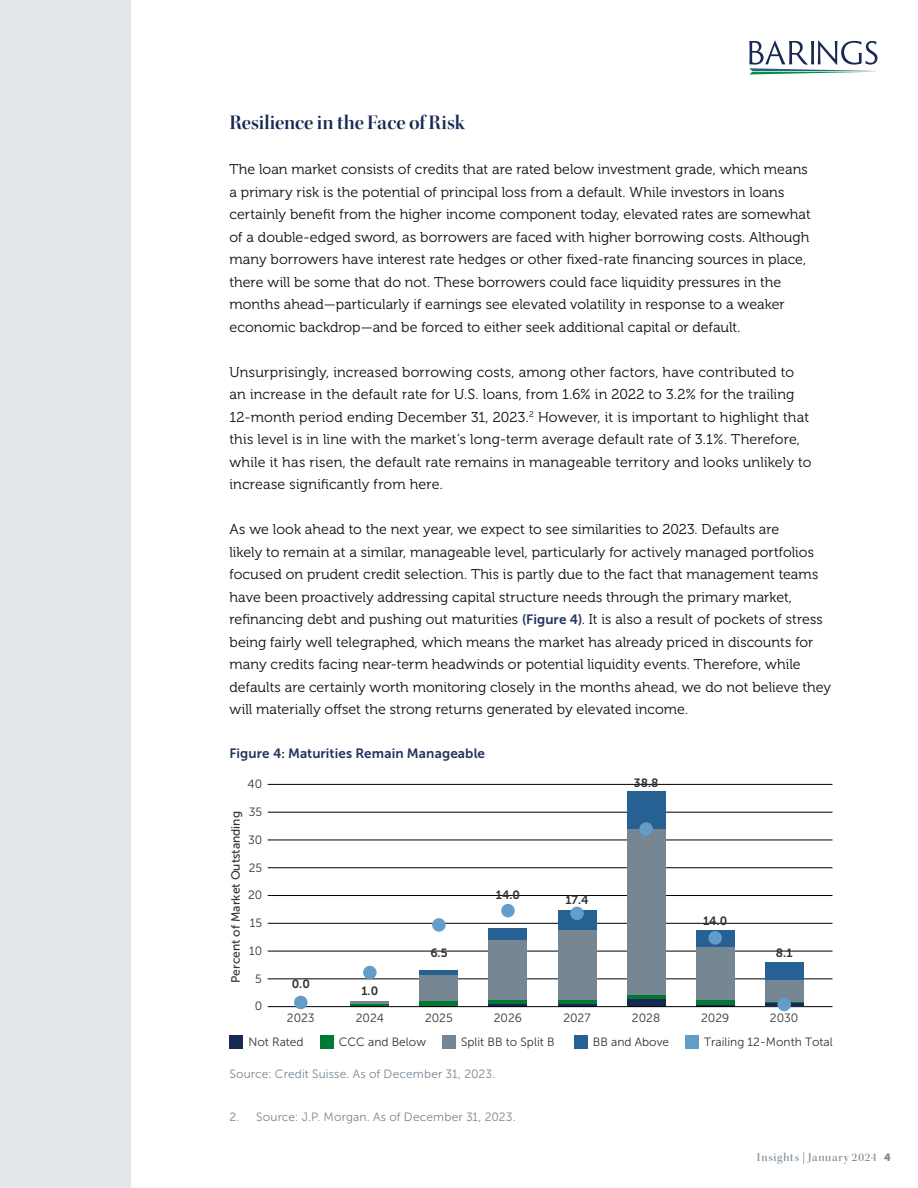
<style>
.page{position:relative;width:918px;height:1188px;background:#fff}
.page>*{position:absolute;margin:0;border:0;box-sizing:border-box;transform-origin:0 0}
.t1{font:21px "Kepler Std Semibold Disp";color:#182a54}
.t2{font:14.25px/22.5px "Museo 300";letter-spacing:.005em;color:#0d0d0d}
.t3{font:13.5px "Museo Sans 700";letter-spacing:.01em;color:#23355d}
.t4{font:12px "Museo Sans 300";color:#333132}
.t5{font:12px "Museo Sans 300";letter-spacing:.01em;color:#768693}
.t6{font:12px "Museo Sans 700";color:#333132}
.t7{font:12px "Museo Sans 500";color:#333132}
.t8{font:12px "Kepler Std Medium Disp";letter-spacing:.07em;color:#768693}
.s1{font-family:"Museo Sans 700";font-size:13.5px;color:#23355d}
.s2{font-size:12px;color:#0d0d0d}
.s3{font-family:"Museo Sans 900";font-size:10.5px}
</style>
<div class="page">
<hr style="left:268px;top:784px;width:564px;height:1px;background:#000">
<hr style="left:268px;top:840px;width:564px;height:1px;background:#000">
<hr style="left:268px;top:867px;width:564px;height:1px;background:#000">
<hr style="left:268px;top:895px;width:564px;height:1px;background:#000">
<hr style="left:268px;top:923px;width:564px;height:1px;background:#000">
<hr style="left:268px;top:951px;width:564px;height:1px;background:#000">
<hr style="left:268px;top:979px;width:564px;height:1px;background:#000">
<hr style="left:268px;top:812px;width:564px;height:1px;background:#000">
<div style="left:230px;top:1036px;width:13px;height:13px;background:#182a54"></div>
<div style="left:320px;top:1036px;width:13px;height:13px;background:#007934"></div>
<div style="left:442px;top:1036px;width:14px;height:13px;background:#768693"></div>
<div style="left:574px;top:1036px;width:13px;height:13px;background:#276092"></div>
<div style="left:685px;top:1036px;width:14px;height:13px;background:#649ec8"></div>
<hr style="left:351px;top:1004px;width:38px;height:2px;background:#007934">
<hr style="left:351px;top:1001px;width:38px;height:3px;background:#768693">
<hr style="left:696px;top:1005px;width:38px;height:2px;background:#182a54">
<div style="left:696px;top:1000px;width:38px;height:5px;background:#007934"></div>
<div style="left:696px;top:947px;width:38px;height:53px;background:#768693"></div>
<div style="left:696px;top:930px;width:38px;height:17px;background:#276092"></div>
<div style="left:627px;top:999px;width:38px;height:8px;background:#182a54"></div>
<hr style="left:627px;top:995px;width:38px;height:4px;background:#007934">
<div style="left:627px;top:829px;width:38px;height:166px;background:#768693"></div>
<div style="left:627px;top:791px;width:38px;height:38px;background:#276092"></div>
<hr style="left:558px;top:1004px;width:38px;height:3px;background:#182a54">
<hr style="left:558px;top:1000px;width:38px;height:4px;background:#007934">
<div style="left:558px;top:930px;width:38px;height:70px;background:#768693"></div>
<div style="left:558px;top:910px;width:38px;height:20px;background:#276092"></div>
<hr style="left:489px;top:1004px;width:38px;height:3px;background:#182a54">
<div style="left:489px;top:999px;width:38px;height:5px;background:#007934"></div>
<div style="left:489px;top:940px;width:38px;height:59px;background:#768693"></div>
<div style="left:489px;top:929px;width:38px;height:11px;background:#276092"></div>
<div style="left:419px;top:1001px;width:39px;height:5px;background:#007934"></div>
<div style="left:419px;top:975px;width:39px;height:26px;background:#768693"></div>
<hr style="left:419px;top:971px;width:39px;height:4px;background:#276092">
<div style="left:363px;top:966px;width:14px;height:13px;background:#649ec8;border-radius:50%"></div>
<div style="left:432px;top:918px;width:14px;height:14px;background:#649ec8;border-radius:50%"></div>
<div style="left:501px;top:904px;width:14px;height:13px;background:#649ec8;border-radius:50%"></div>
<div style="left:570px;top:907px;width:14px;height:13px;background:#649ec8;border-radius:50%"></div>
<div style="left:639px;top:822px;width:14px;height:14px;background:#649ec8;border-radius:50%"></div>
<div style="left:708px;top:931px;width:14px;height:14px;background:#649ec8;border-radius:50%"></div>
<hr style="left:268px;top:1006px;width:564px;height:1px;background:#000">
<hr style="left:765px;top:1003px;width:38px;height:4px;background:#182a54">
<hr style="left:765px;top:1002px;width:38px;height:1px;background:#007934">
<div style="left:765px;top:980px;width:38px;height:22px;background:#768693"></div>
<div style="left:765px;top:962px;width:38px;height:18px;background:#276092"></div>
<div style="left:777px;top:998px;width:14px;height:13px;background:#649ec8;border-radius:50%"></div>
<div style="left:294px;top:996px;width:14px;height:13px;background:#649ec8;border-radius:50%"></div>
<div style="left:0;top:0;width:130px;height:1188px;background:#e4e7e9"></div>
<svg style="left:749px;top:40px;width:129px;height:35px"></svg>
<p class="t1" style="left:230px;top:111px;width:237px">Resilience in the Face of Risk</p>
<p class="t2" style="left:230px;top:159px;width:583px">The loan market consists of credits that are rated below investment grade, which means a primary risk is the potential of principal loss from a default. While investors in loans certainly benefit from the higher income component today, elevated rates are somewhat of a double-edged sword, as borrowers are faced with higher borrowing costs. Although many borrowers have interest rate hedges or other fixed-rate financing sources in place, there will be some that do not. These borrowers could face liquidity pressures in the months ahead—particularly if earnings see elevated volatility in response to a weaker economic backdrop—and be forced to either seek additional capital or default.</p>
<p class="t2" style="left:230px;top:361px;width:583px">Unsurprisingly, increased borrowing costs, among other factors, have contributed to an increase in the default rate for U.S. loans, from 1.6% in 2022 to 3.2% for the trailing 12-month period ending December 31, 2023.<sup>2</sup> However, it is important to highlight that this level is in line with the market’s long-term average default rate of 3.1%. Therefore, while it has risen, the default rate remains in manageable territory and looks unlikely to increase significantly from here.</p>
<p class="t2" style="left:230px;top:519px;width:603px">As we look ahead to the next year, we expect to see similarities to 2023. Defaults are<br>likely to remain at a similar, manageable level, particularly for actively managed portfolios focused on prudent credit selection. This is partly due to the fact that management teams have been proactively addressing capital structure needs through the primary market, refinancing debt and pushing out maturities <span class="s1">(Figure 4)</span>. It is also a result of pockets of stress being fairly well telegraphed, which means the market has already priced in discounts for many credits facing near-term headwinds or potential liquidity events. Therefore, while defaults are certainly worth monitoring closely in the months ahead, we do not believe they will materially offset the strong returns generated by elevated income.</p>
<p class="t3" style="left:230px;top:746px;width:257px">Figure 4<span class="s2">:</span> Maturities Remain Manageable</p>
<p class="t4" style="left:248px;top:778px;width:16px">40</p>
<p class="t4" style="left:249px;top:805px;width:15px">35</p>
<p class="t7" style="left:229px;top:983px;width:173px;rotate:-90deg">Percent of Market Outstanding</p>
<p class="t4" style="left:248px;top:833px;width:16px">30</p>
<p class="t4" style="left:249px;top:861px;width:15px">25</p>
<p class="t4" style="left:248px;top:889px;width:16px">20</p>
<p class="t4" style="left:250px;top:917px;width:14px">15</p>
<p class="t4" style="left:249px;top:944px;width:15px">10</p>
<p class="t4" style="left:255px;top:972px;width:8px">5</p>
<p class="t4" style="left:255px;top:1000px;width:9px">0</p>
<p class="t6" style="left:292px;top:977px;width:20px">0.0</p>
<p class="t6" style="left:361px;top:984px;width:18px">1.0</p>
<p class="t6" style="left:430px;top:946px;width:19px">6.5</p>
<p class="t6" style="left:496px;top:888px;width:26px">14.0</p>
<p class="t6" style="left:565px;top:893px;width:25px">17.4</p>
<p class="t6" style="left:634px;top:776px;width:26px">38.8</p>
<p class="t6" style="left:703px;top:915px;width:26px">14.0</p>
<p class="t6" style="left:776px;top:946px;width:18px">8.1</p>
<p class="t4" style="left:287px;top:1012px;width:29px">2023</p>
<p class="t4" style="left:356px;top:1012px;width:30px">2024</p>
<p class="t4" style="left:425px;top:1012px;width:29px">2025</p>
<p class="t4" style="left:494px;top:1012px;width:30px">2026</p>
<p class="t4" style="left:563px;top:1012px;width:29px">2027</p>
<p class="t4" style="left:632px;top:1012px;width:30px">2028</p>
<p class="t4" style="left:701px;top:1012px;width:30px">2029</p>
<p class="t4" style="left:770px;top:1012px;width:30px">2030</p>
<p class="t4" style="left:248px;top:1036px;width:57px">Not Rated</p>
<p class="t4" style="left:339px;top:1036px;width:89px">CCC and Below</p>
<p class="t4" style="left:461px;top:1036px;width:95px">Split BB to Split B</p>
<p class="t4" style="left:593px;top:1036px;width:78px">BB and Above</p>
<p class="t4" style="left:704px;top:1036px;width:130px">Trailing 12-Month Total</p>
<p class="t5" style="left:230px;top:1067px;width:268px">Source: Credit Suisse. As of December 31, 2023.</p>
<p class="t5" style="left:230px;top:1110px;width:288px">2. Source: J.P. Morgan. As of December 31, 2023.</p>
<p class="t8" style="left:757px;top:1150px;width:136px">Insights | January 2024 <span class="s3">4</span></p>
</div>
